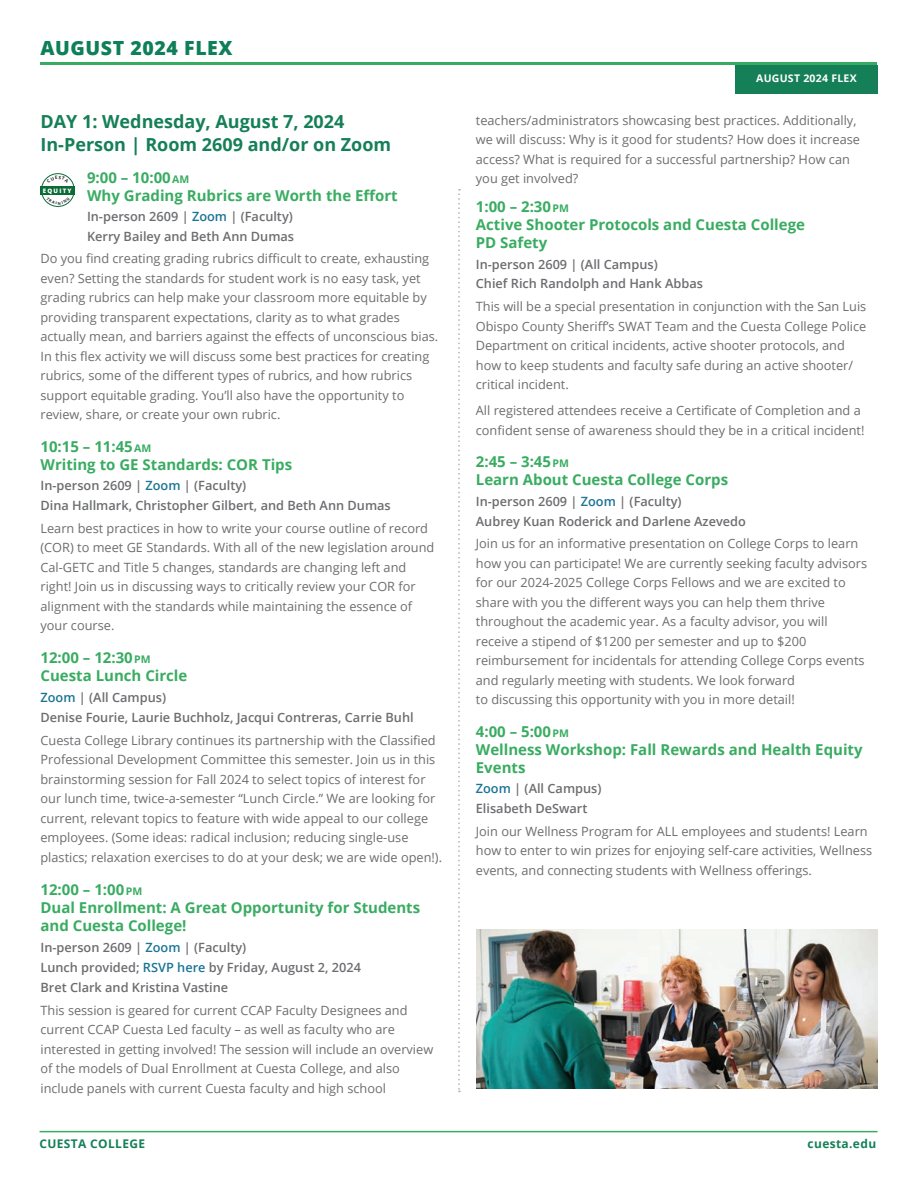
<style>
.page{position:relative;width:918px;height:1188px;background:#fff}
.page>*{position:absolute;margin:0;border:0;box-sizing:border-box;transform-origin:0 0}
.t1{font:800 19.5px "Open Sans";letter-spacing:.03em;color:#0e7f57}
.Body_-_H1{font:700 18px/22.5px "Open Sans";color:#157f58}
.Session_Name{font:700 15px/18px "Open Sans";color:#3aac62}
.Body{font:700 15px/18px "Open Sans";color:#3aac62}
.Session_Name-2{font:12.75px/19.5px "Open Sans";color:#6c6d70}
.Body-2{font:12.75px/19.5px "Open Sans";color:#6c6d70}
.Session_Name-3{font:600 12.75px/20px "Open Sans";color:#6c6d70}
.Body-3{font:600 12.75px/19.8px "Open Sans";color:#6c6d70}
.Hosts{font:600 12.75px "Open Sans";color:#6c6d70}
.t2{font:700 12px "Open Sans";letter-spacing:.03em;color:#157f58}
.t3{font:700 10.5px "Open Sans";letter-spacing:.025em;color:#fff}
.t4{font:800 6.15px "Open Sans";letter-spacing:.2em;color:#fff}
.s1{font-size:10.5px}
.s2{color:#1b7495}
.s3{font-weight:600}
</style>
<div class="page">
<hr style="left:40px;top:1131px;width:838px;height:1px;background:#3aac62">
<div style="left:735px;top:65px;width:143px;height:28px;background:#157f58"></div>
<hr style="left:40px;top:63px;width:838px;height:2px;background:#35ac61">
<svg style="left:458px;top:189px;width:2px;height:903px"></svg>
<div style="left:41px;top:173px;width:34px;height:34px;border:1px solid #0b6c38;border-radius:50%"></div>
<div style="left:40px;top:187px;width:35px;height:8px;background:#0b6c38"></div>
<img style="left:476px;top:930px;width:402px;height:159px">
<svg style="left:47px;top:176px;width:22px;height:3px"></svg>
<svg style="left:46px;top:200px;width:24px;height:4px"></svg>
<h1 class="t1" style="left:40px;top:34px;width:194px">AUGUST 2024 FLEX</h1>
<h2 class="Body_-_H1" style="left:40px;top:110px;width:352px">DAY 1: Wednesday, August 7, 2024<br>In-Person | Room 2609 and/or on Zoom</h2>
<h3 class="Session_Name" style="left:87px;top:168px;width:312px">9:00 – 10:00 <span class="s1">AM<br></span>Why Grading Rubrics are Worth the Effort</h3>
<p class="Hosts" style="left:87px;top:208px;width:207px">In-person 2609 | <span class="s2">Zoom</span> | (Faculty)</p>
<h3 class="Session_Name-2" style="left:40px;top:224px;width:390px;line-height:22.6px;text-indent:47px"><span class="s3">Kerry Bailey and Beth Ann Dumas<br></span>Do you find creating grading rubrics difficult to create, exhausting</h3>
<h3 class="Session_Name-2" style="left:40px;top:268px;width:399px">even? Setting the standards for student work is no easy task, yet grading rubrics can help make your classroom more equitable by providing transparent expectations, clarity as to what grades actually mean, and barriers against the effects of unconscious bias.<br>In this flex activity we will discuss some best practices for creating rubrics, some of the different types of rubrics, and how rubrics support equitable grading. You’ll also have the opportunity to review, share, or create your own rubric.</h3>
<h3 class="Session_Name" style="left:40px;top:437px;width:253px">10:15 – 11:45 <span class="s1">AM<br></span>Writing to GE Standards: COR Tips</h3>
<h3 class="Session_Name-3" style="left:40px;top:476px;width:352px">In-person 2609 | <span class="s2">Zoom</span> | (Faculty)<br>Dina Hallmark, Christopher Gilbert, and Beth Ann Dumas</h3>
<h3 class="Session_Name-2" style="left:40px;top:518px;width:395px">Learn best practices in how to write your course outline of record (COR) to meet GE Standards. With all of the new legislation around Cal-GETC and Title 5 changes, standards are changing left and right! Join us in discussing ways to critically review your COR for alignment with the standards while maintaining the essence of your course.</h3>
<h3 class="Session_Name" style="left:40px;top:648px;width:148px">12:00 – 12:30 <span class="s1">PM<br></span>Cuesta Lunch Circle</h3>
<h3 class="Session_Name-3" style="left:40px;top:687px;width:375px"><span class="s2">Zoom</span> | (All Campus)<br>Denise Fourie, Laurie Buchholz, Jacqui Contreras, Carrie Buhl</h3>
<h3 class="Session_Name-2" style="left:40px;top:730px;width:403px">Cuesta College Library continues its partnership with the Classified Professional Development Committee this semester. Join us in this brainstorming session for Fall 2024 to select topics of interest for our lunch time, twice-a-semester “Lunch Circle.” We are looking for current, relevant topics to feature with wide appeal to our college employees. (Some ideas: radical inclusion; reducing single-use plastics; relaxation exercises to do at your desk; we are wide open!).</h3>
<h3 class="Session_Name" style="left:40px;top:880px;width:381px">12:00 – 1:00 <span class="s1">PM<br></span>Dual Enrollment: A Great Opportunity for Students and Cuesta College!</h3>
<h3 class="Session_Name-3" style="left:40px;top:937px;width:322px">In-person 2609 | <span class="s2">Zoom</span> | (Faculty)<br>Lunch provided; <span class="s2">RSVP here</span> by Friday, August 2, 2024<br>Bret Clark and Kristina Vastine</h3>
<h3 class="Session_Name-2" style="left:40px;top:1000px;width:394px">This session is geared for current CCAP Faculty Designees and current CCAP Cuesta Led faculty – as well as faculty who are interested in getting involved! The session will include an overview of the models of Dual Enrollment at Cuesta College, and also include panels with current Cuesta faculty and high school</h3>
<p class="t4" style="left:43px;top:186px;width:30px">EQUITY</p>
<p class="t3" style="left:756px;top:70px;width:102px">AUGUST 2024 FLEX</p>
<p class="Body-2" style="left:476px;top:110px;width:386px">teachers/administrators showcasing best practices. Additionally, we will discuss: Why is it good for students? How does it increase access? What is required for a successful partnership? How can you get involved?</p>
<p class="Body" style="left:476px;top:197px;width:331px">1:00 – 2:30 <span class="s1">PM<br></span>Active Shooter Protocols and Cuesta College<br>PD Safety</p>
<p class="Body-3" style="left:476px;top:254px;width:229px">In-person 2609 | (All Campus)<br>Chief Rich Randolph and Hank Abbas</p>
<p class="Body-2" style="left:476px;top:296px;width:392px">This will be a special presentation in conjunction with the San Luis Obispo County Sheriff’s SWAT Team and the Cuesta College Police Department on critical incidents, active shooter protocols, and how to keep students and faculty safe during an active shooter/ critical incident.</p>
<p class="Body-2" style="left:476px;top:401px;width:390px">All registered attendees receive a Certificate of Completion and a confident sense of awareness should they be in a critical incident!</p>
<p class="Body" style="left:476px;top:452px;width:254px">2:45 – 3:45 <span class="s1">PM<br></span>Learn About Cuesta College Corps</p>
<p class="Body-3" style="left:476px;top:491px;width:272px">In-person 2609 | <span class="s2">Zoom</span> | (Faculty)<br>Aubrey Kuan Roderick and Darlene Azevedo</p>
<p class="Body-2" style="left:476px;top:534px;width:393px">Join us for an informative presentation on College Corps to learn how you can participate! We are currently seeking faculty advisors for our 2024-2025 College Corps Fellows and we are excited to share with you the different ways you can help them thrive throughout the academic year. As a faculty advisor, you will receive a stipend of $1200 per semester and up to $200 reimbursement for incidentals for attending College Corps events and regularly meeting with students. We look forward<br>to discussing this opportunity with you in more detail!</p>
<p class="Body" style="left:476px;top:722px;width:388px">4:00 – 5:00 <span class="s1">PM<br></span>Wellness Workshop: Fall Rewards and Health Equity<br>Events</p>
<p class="Body-3" style="left:476px;top:779px;width:127px"><span class="s2">Zoom</span> | (All Campus)<br>Elisabeth DeSwart</p>
<p class="Body-2" style="left:476px;top:821px;width:398px">Join our Wellness Program for ALL employees and students! Learn how to enter to win prizes for enjoying self-care activities, Wellness events, and connecting students with Wellness offerings.</p>
<p class="t2" style="left:40px;top:1135px;width:107px">CUESTA COLLEGE</p>
<p class="t2" style="left:808px;top:1135px;width:70px">cuesta.edu</p>
</div>
